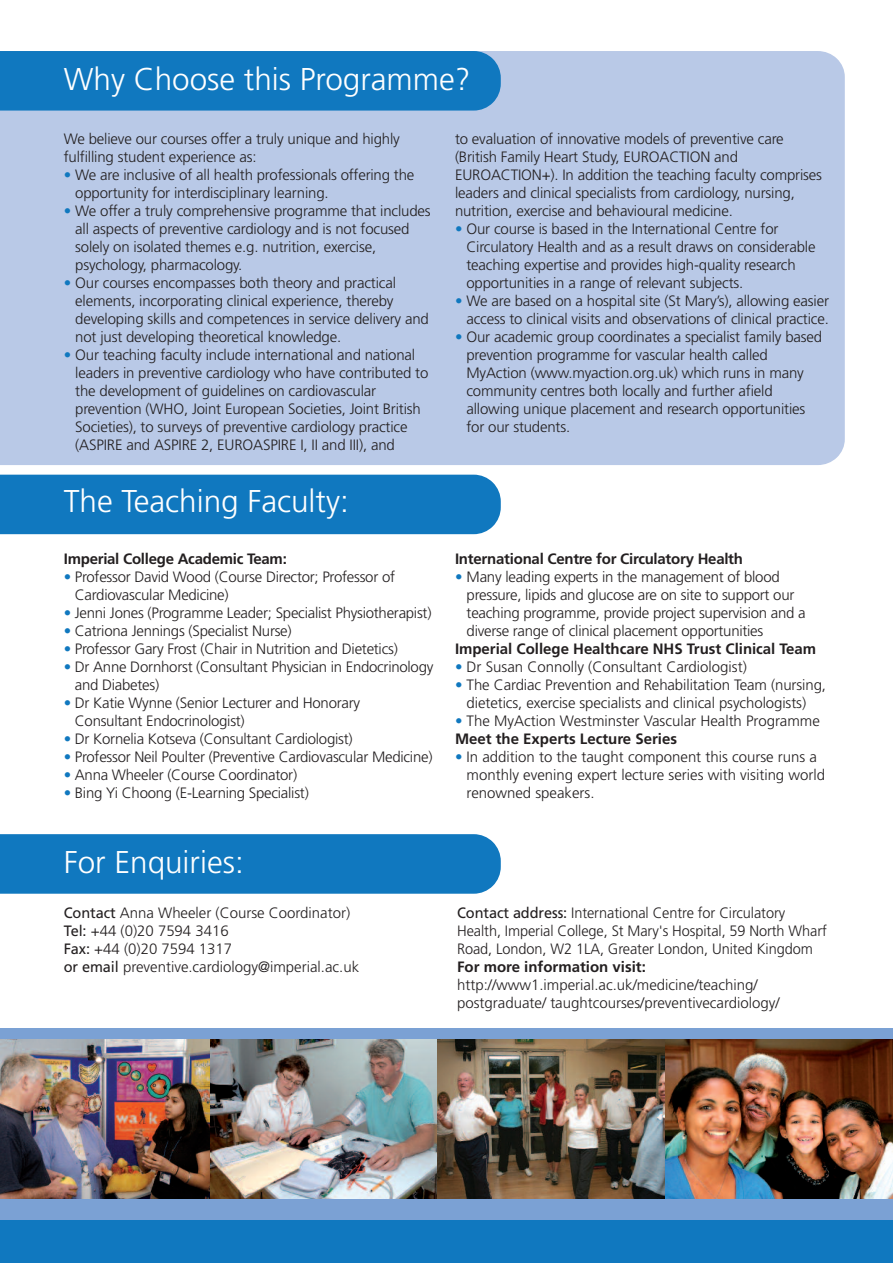
<style>
.page{position:relative;width:893px;height:1263px;background:#fff}
.page>*{position:absolute;margin:0;border:0;box-sizing:border-box;transform-origin:0 0}
.t1{font:300 31.5px "Frutiger";color:#fff}
.t2{font:300 15px/18px "Frutiger";letter-spacing:-.01em;color:#231f20}
.t3{font:700 15px "Frutiger";letter-spacing:-.015em;color:#231f20}
.s1{color:#1078bf}
.s2{font-weight:700}
.s3{font-weight:400}
</style>
<div class="page">
<div style="left:0;top:51px;width:845px;height:414px;background:#b9c9e7"></div>
<div style="left:0;top:1199px;width:893px;height:64px;background:#1078bf"></div>
<img style="left:0;top:1038px;width:210px;height:161px">
<img style="left:210px;top:1038px;width:228px;height:161px">
<img style="left:438px;top:1039px;width:227px;height:160px">
<img style="left:665px;top:1038px;width:228px;height:161px">
<div style="left:0;top:51px;width:501px;height:60px;background:#1078bf"></div>
<div style="left:0;top:475px;width:501px;height:59px;background:#1078bf"></div>
<div style="left:0;top:834px;width:501px;height:60px;background:#1078bf"></div>
<div style="left:0;top:1199px;width:893px;height:21px;background:#7ba1d4"></div>
<div style="left:0;top:1028px;width:893px;height:10px;background:#7ba1d4"></div>
<h1 class="t1" style="left:64px;top:66px;width:408px">Why Choose this Programme?</h1>
<p class="t2" style="left:64px;top:131px;width:338px">We believe our courses offer a truly unique and highly fulfilling student experience as:</p>
<p class="t2" style="left:75px;top:167px;width:341px;text-indent:-11px"><span class="s1">•</span> We are inclusive of all health professionals offering the opportunity for interdisciplinary learning.</p>
<p class="t2" style="left:75px;top:203px;width:357px;text-indent:-11px"><span class="s1">•</span> We offer a truly comprehensive programme that includes all aspects of preventive cardiology and is not focused solely on isolated themes e.g. nutrition, exercise, psychology, pharmacology.</p>
<p class="t2" style="left:75px;top:275px;width:355px;text-indent:-11px"><span class="s1">•</span> Our courses encompasses both theory and practical elements, incorporating clinical experience, thereby developing skills and competences in service delivery and not just developing theoretical knowledge.</p>
<p class="t2" style="left:75px;top:347px;width:355px;text-indent:-11px"><span class="s1">•</span> Our teaching faculty include international and national leaders in preventive cardiology who have contributed to the development of guidelines on cardiovascular prevention (WHO, Joint European Societies, Joint British Societies), to surveys of preventive cardiology practice (ASPIRE and ASPIRE 2, EUROASPIRE I, II and III), and</p>
<h1 class="t1" style="left:64px;top:488px;width:287px">The Teaching Faculty:</h1>
<p class="t3" style="left:64px;top:553px;width:225px">Imperial College Academic Team:</p>
<p class="t2" style="left:75px;top:569px;width:322px;text-indent:-11px"><span class="s1">•</span> Professor David Wood (Course Director; Professor of<br>Cardiovascular Medicine)</p>
<p class="t2" style="left:64px;top:605px;width:369px"><span class="s1">•</span> Jenni Jones (Programme Leader; Specialist Physiotherapist)</p>
<p class="t2" style="left:64px;top:623px;width:229px"><span class="s1">•</span> Catriona Jennings (Specialist Nurse)</p>
<p class="t2" style="left:64px;top:641px;width:336px"><span class="s1">•</span> Professor Gary Frost (Chair in Nutrition and Dietetics)</p>
<p class="t2" style="left:75px;top:659px;width:360px;text-indent:-11px"><span class="s1">•</span> Dr Anne Dornhorst (Consultant Physician in Endocrinology and Diabetes)</p>
<p class="t2" style="left:75px;top:695px;width:287px;text-indent:-11px"><span class="s1">•</span> Dr Katie Wynne (Senior Lecturer and Honorary<br>Consultant Endocrinologist)</p>
<p class="t2" style="left:64px;top:731px;width:290px"><span class="s1">•</span> Dr Kornelia Kotseva (Consultant Cardiologist)</p>
<p class="t2" style="left:64px;top:749px;width:370px"><span class="s1">•</span> Professor Neil Poulter (Preventive Cardiovascular Medicine)</p>
<p class="t2" style="left:64px;top:767px;width:235px"><span class="s1">•</span> Anna Wheeler (Course Coordinator)</p>
<p class="t2" style="left:64px;top:785px;width:247px"><span class="s1">•</span> Bing Yi Choong (E-Learning Specialist)</p>
<h1 class="t1" style="left:64px;top:849px;width:182px">For Enquiries:</h1>
<p class="t2" style="left:455px;top:131px;width:368px">to evaluation of innovative models of preventive care (British Family Heart Study, EUROACTION and EUROACTION+). In addition the teaching faculty comprises leaders and clinical specialists from cardiology, nursing, nutrition, exercise and behavioural medicine.</p>
<p class="t2" style="left:466px;top:221px;width:351px;text-indent:-11px"><span class="s1">•</span> Our course is based in the International Centre for Circulatory Health and as a result draws on considerable teaching expertise and provides high-quality research opportunities in a range of relevant subjects.</p>
<p class="t2" style="left:455px;top:293px;width:376px;text-align:right"><span class="s1">•</span> We are based on a hospital site (St Mary’s), allowing easier access to clinical visits and observations of clinical practice.</p>
<p class="t2" style="left:466px;top:329px;width:357px;text-indent:-11px"><span class="s1">•</span> Our academic group coordinates a specialist family based prevention programme for vascular health called MyAction (www.myaction.org.uk) which runs in many community centres both locally and further afield allowing unique placement and research opportunities for our students.</p>
<p class="t3" style="left:455px;top:553px;width:290px">International Centre for Circulatory Health</p>
<p class="t2" style="left:467px;top:569px;width:341px;text-indent:-12px"><span class="s1">•</span> Many leading experts in the management of blood pressure, lipids and glucose are on site to support our teaching programme, provide project supervision and a diverse range of clinical placement opportunities</p>
<p class="t3" style="left:455px;top:643px;width:363px">Imperial College Healthcare NHS Trust Clinical Team</p>
<p class="t2" style="left:455px;top:659px;width:293px"><span class="s1">•</span> Dr Susan Connolly (Consultant Cardiologist)</p>
<p class="t2" style="left:455px;top:677px;width:373px;text-align:center"><span class="s1">•</span> The Cardiac Prevention and Rehabilitation Team (nursing, dietetics, exercise specialists and clinical psychologists)</p>
<p class="t2" style="left:455px;top:713px;width:366px"><span class="s1">•</span> The MyAction Westminster Vascular Health Programme<br><span class="s2">Meet the Experts Lecture Series</span></p>
<p class="t2" style="left:467px;top:749px;width:360px;text-indent:-12px"><span class="s1">•</span> In addition to the taught component this course runs a monthly evening expert lecture series with visiting world renowned speakers.</p>
<p class="t2" style="left:64px;top:905px;width:297px"><span class="s3">Contact</span> Anna Wheeler (Course Coordinator)<br><span class="s3">Tel:</span> +44 (0)20 7594 3416<br><span class="s3">Fax:</span> +44 (0)20 7594 1317<br><span class="s3">or email</span> preventive.cardiology@imperial.ac.uk</p>
<p class="t2" style="left:457px;top:905px;width:371px"><span class="s3">Contact address:</span> International Centre for Circulatory<br>Health, Imperial College, St Mary's Hospital, 59 North Wharf<br>Road, London, W2 1LA, Greater London, United Kingdom</p>
<p class="t3" style="left:457px;top:961px;width:190px">For more information visit:</p>
<p class="t2" style="left:457px;top:977px;width:324px">http://www1.imperial.ac.uk/medicine/teaching/ postgraduate/ taughtcourses/preventivecardiology/</p>
</div>
